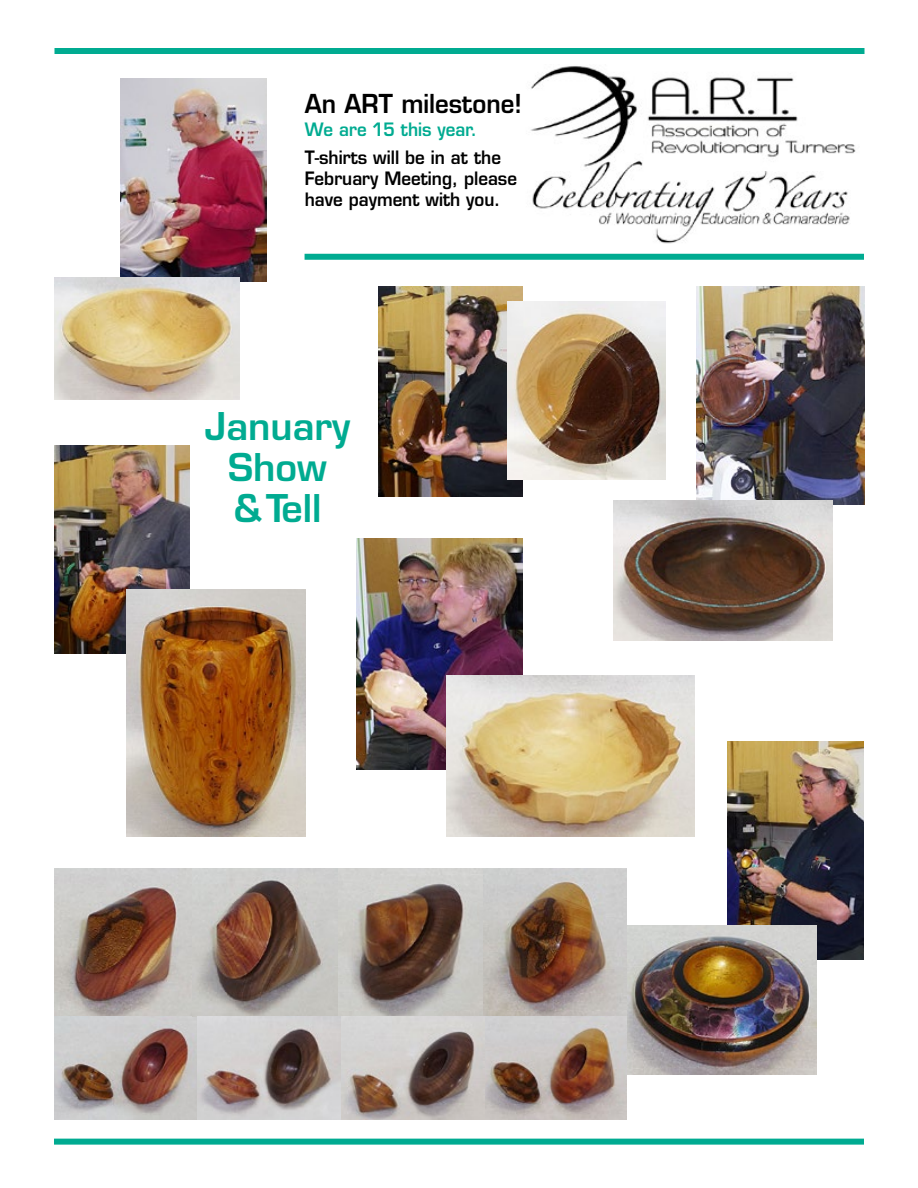
<style>
.page{position:relative;width:918px;height:1188px;background:#fff}
.page>*{position:absolute;margin:0;border:0;box-sizing:border-box;transform-origin:0 0}
.t1{font:600 37.35px/41px "Eurostile";color:#00ab91;text-align:center}
.t2{font:600 25.5px "Eurostile";color:#000;scale:.94 1}
.t3{font:600 18px/21px "Eurostile";color:#000;scale:.94 1}
.t4{font:600 18px "Eurostile";color:#00ab91;scale:.94 1}
</style>
<div class="page">
<div style="left:55px;top:48px;width:810px;height:6px;background:#00ab91"></div>
<img style="left:531px;top:66px;width:325px;height:178px">
<div style="left:305px;top:254px;width:559px;height:6px;background:#00ab91"></div>
<div style="left:54px;top:1139px;width:810px;height:6px;background:#00ab91"></div>
<img style="left:120px;top:79px;width:146px;height:203px">
<img style="left:379px;top:287px;width:144px;height:209px">
<img style="left:508px;top:301px;width:157px;height:179px">
<img style="left:55px;top:278px;width:184px;height:122px">
<img style="left:728px;top:741px;width:136px;height:219px">
<img style="left:627px;top:925px;width:190px;height:150px">
<img style="left:483px;top:869px;width:144px;height:251px">
<img style="left:54px;top:869px;width:144px;height:251px">
<img style="left:192px;top:869px;width:291px;height:148px">
<img style="left:198px;top:1017px;width:286px;height:103px">
<img style="left:697px;top:287px;width:168px;height:217px">
<img style="left:613px;top:501px;width:219px;height:140px">
<img style="left:55px;top:446px;width:135px;height:208px">
<img style="left:127px;top:589px;width:178px;height:248px">
<img style="left:357px;top:539px;width:165px;height:231px">
<img style="left:446px;top:675px;width:249px;height:162px">
<h2 class="t2" style="left:305px;top:88px;width:232px">An ART milestone!</h2>
<p class="t4" style="left:305px;top:119px;width:185px">We are 15 this year.</p>
<p class="t3" style="left:305px;top:147px;width:227px">T-shirts will be in at the<br>February Meeting, please have payment with you.</p>
<h1 class="t1" style="left:205px;top:406px;width:147px">January<br>Show &amp;Tell</h1>
</div>
